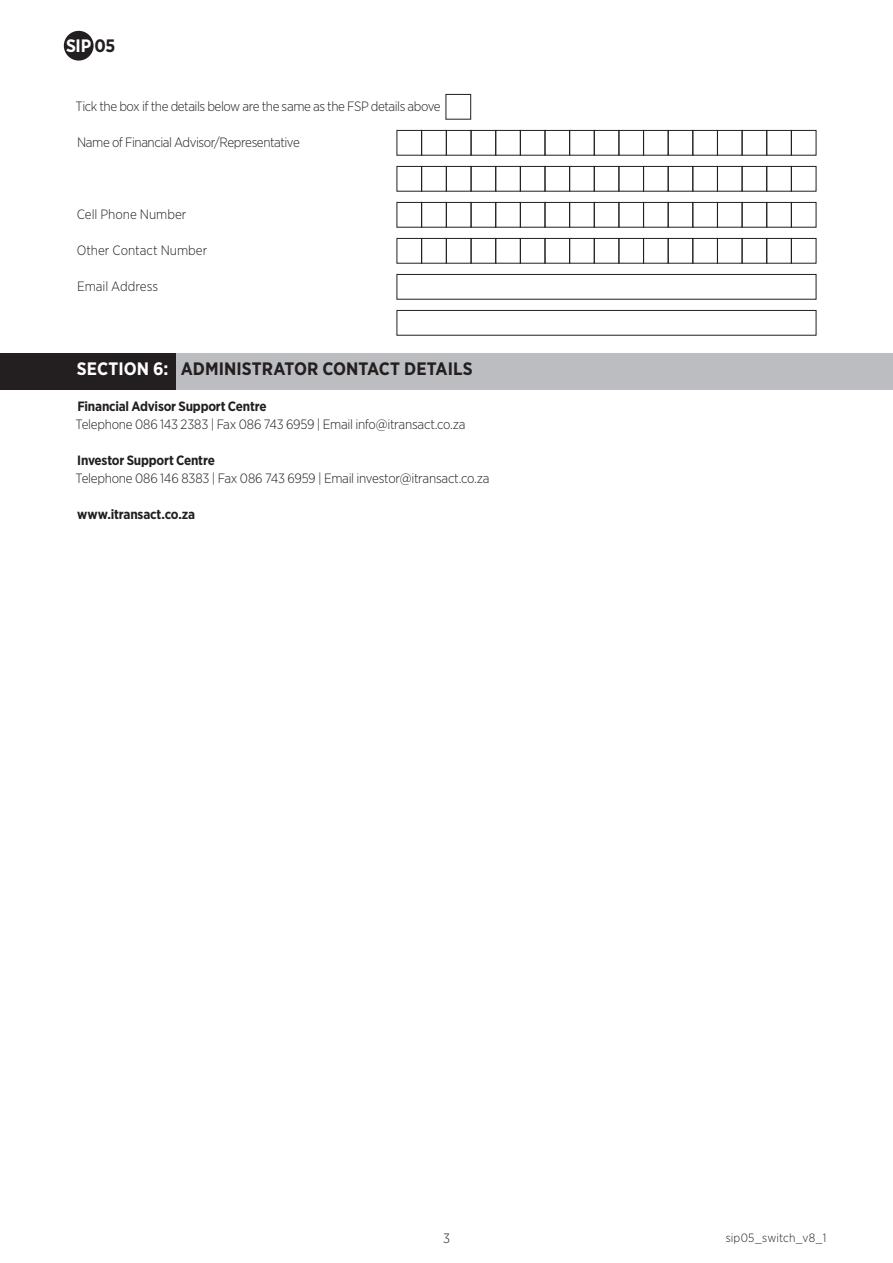
<style>
.page{position:relative;width:893px;height:1263px;background:#fff}
.page>*{position:absolute;margin:0;border:0;box-sizing:border-box;transform-origin:0 0}
.Sub_Heading{font:700 18px "Gotham Narrow";letter-spacing:.005em;color:#231f20}
.t1{font:700 18px "Gotham Narrow";color:#fff}
.Paragraph{font:300 13.5px "Gotham Narrow";letter-spacing:-.02em;color:#231f20}
.Terms_and_Conditions{font:300 13.5px "Gotham Narrow";letter-spacing:-.035em;color:#231f20}
.Paragraph-2{font:700 13.5px "Gotham Narrow";letter-spacing:-.015em;color:#231f20}
.Paragraph-3{font:300 13.5px "Gotham Narrow";color:#231f20}
.t2{font:300 12px "Gotham Narrow";letter-spacing:.01em;color:#231f20}
.s1{color:#231f20}
.s2{color:#fff}
</style>
<div class="page">
<div style="left:64px;top:31px;width:30px;height:30px;background:#231f20;border-radius:50%"></div>
<div style="left:0;top:353px;width:893px;height:36px;background:#bcbdc0"></div>
<div style="left:0;top:353px;width:175px;height:36px;background:#231f20"></div>
<div style="left:446px;top:94px;width:25px;height:26px;border:1px solid #231f20"></div>
<div style="left:618px;top:130px;width:26px;height:26px;border:1px solid #231f20"></div>
<div style="left:520px;top:130px;width:25px;height:26px;border:1px solid #231f20"></div>
<div style="left:446px;top:130px;width:25px;height:26px;border:1px solid #231f20"></div>
<div style="left:471px;top:130px;width:25px;height:26px;border:1px solid #231f20"></div>
<div style="left:495px;top:130px;width:26px;height:26px;border:1px solid #231f20"></div>
<div style="left:545px;top:130px;width:25px;height:26px;border:1px solid #231f20"></div>
<div style="left:569px;top:130px;width:26px;height:26px;border:1px solid #231f20"></div>
<div style="left:742px;top:130px;width:25px;height:26px;border:1px solid #231f20"></div>
<div style="left:643px;top:130px;width:26px;height:26px;border:1px solid #231f20"></div>
<div style="left:668px;top:130px;width:25px;height:26px;border:1px solid #231f20"></div>
<div style="left:692px;top:130px;width:26px;height:26px;border:1px solid #231f20"></div>
<div style="left:766px;top:130px;width:26px;height:26px;border:1px solid #231f20"></div>
<div style="left:791px;top:130px;width:25px;height:26px;border:1px solid #231f20"></div>
<div style="left:594px;top:130px;width:25px;height:26px;border:1px solid #231f20"></div>
<div style="left:717px;top:130px;width:25px;height:26px;border:1px solid #231f20"></div>
<div style="left:421px;top:130px;width:26px;height:26px;border:1px solid #231f20"></div>
<div style="left:397px;top:130px;width:25px;height:26px;border:1px solid #231f20"></div>
<div style="left:618px;top:166px;width:26px;height:26px;border:1px solid #231f20"></div>
<div style="left:520px;top:166px;width:25px;height:26px;border:1px solid #231f20"></div>
<div style="left:446px;top:166px;width:25px;height:26px;border:1px solid #231f20"></div>
<div style="left:471px;top:166px;width:25px;height:26px;border:1px solid #231f20"></div>
<div style="left:495px;top:166px;width:26px;height:26px;border:1px solid #231f20"></div>
<div style="left:545px;top:166px;width:25px;height:26px;border:1px solid #231f20"></div>
<div style="left:569px;top:166px;width:26px;height:26px;border:1px solid #231f20"></div>
<div style="left:742px;top:166px;width:25px;height:26px;border:1px solid #231f20"></div>
<div style="left:643px;top:166px;width:26px;height:26px;border:1px solid #231f20"></div>
<div style="left:668px;top:166px;width:25px;height:26px;border:1px solid #231f20"></div>
<div style="left:692px;top:166px;width:26px;height:26px;border:1px solid #231f20"></div>
<div style="left:766px;top:166px;width:26px;height:26px;border:1px solid #231f20"></div>
<div style="left:791px;top:166px;width:25px;height:26px;border:1px solid #231f20"></div>
<div style="left:594px;top:166px;width:25px;height:26px;border:1px solid #231f20"></div>
<div style="left:717px;top:166px;width:25px;height:26px;border:1px solid #231f20"></div>
<div style="left:421px;top:166px;width:26px;height:26px;border:1px solid #231f20"></div>
<div style="left:397px;top:166px;width:25px;height:26px;border:1px solid #231f20"></div>
<div style="left:618px;top:202px;width:26px;height:26px;border:1px solid #231f20"></div>
<div style="left:520px;top:202px;width:25px;height:26px;border:1px solid #231f20"></div>
<div style="left:446px;top:202px;width:25px;height:26px;border:1px solid #231f20"></div>
<div style="left:471px;top:202px;width:25px;height:26px;border:1px solid #231f20"></div>
<div style="left:495px;top:202px;width:26px;height:26px;border:1px solid #231f20"></div>
<div style="left:545px;top:202px;width:25px;height:26px;border:1px solid #231f20"></div>
<div style="left:569px;top:202px;width:26px;height:26px;border:1px solid #231f20"></div>
<div style="left:742px;top:202px;width:25px;height:26px;border:1px solid #231f20"></div>
<div style="left:643px;top:202px;width:26px;height:26px;border:1px solid #231f20"></div>
<div style="left:668px;top:202px;width:25px;height:26px;border:1px solid #231f20"></div>
<div style="left:692px;top:202px;width:26px;height:26px;border:1px solid #231f20"></div>
<div style="left:766px;top:202px;width:26px;height:26px;border:1px solid #231f20"></div>
<div style="left:791px;top:202px;width:25px;height:26px;border:1px solid #231f20"></div>
<div style="left:594px;top:202px;width:25px;height:26px;border:1px solid #231f20"></div>
<div style="left:717px;top:202px;width:25px;height:26px;border:1px solid #231f20"></div>
<div style="left:421px;top:202px;width:26px;height:26px;border:1px solid #231f20"></div>
<div style="left:397px;top:202px;width:25px;height:26px;border:1px solid #231f20"></div>
<div style="left:618px;top:238px;width:26px;height:26px;border:1px solid #231f20"></div>
<div style="left:520px;top:238px;width:25px;height:26px;border:1px solid #231f20"></div>
<div style="left:446px;top:238px;width:25px;height:26px;border:1px solid #231f20"></div>
<div style="left:471px;top:238px;width:25px;height:26px;border:1px solid #231f20"></div>
<div style="left:495px;top:238px;width:26px;height:26px;border:1px solid #231f20"></div>
<div style="left:545px;top:238px;width:25px;height:26px;border:1px solid #231f20"></div>
<div style="left:569px;top:238px;width:26px;height:26px;border:1px solid #231f20"></div>
<div style="left:742px;top:238px;width:25px;height:26px;border:1px solid #231f20"></div>
<div style="left:643px;top:238px;width:26px;height:26px;border:1px solid #231f20"></div>
<div style="left:668px;top:238px;width:25px;height:26px;border:1px solid #231f20"></div>
<div style="left:692px;top:238px;width:26px;height:26px;border:1px solid #231f20"></div>
<div style="left:766px;top:238px;width:26px;height:26px;border:1px solid #231f20"></div>
<div style="left:791px;top:238px;width:25px;height:26px;border:1px solid #231f20"></div>
<div style="left:594px;top:238px;width:25px;height:26px;border:1px solid #231f20"></div>
<div style="left:717px;top:238px;width:25px;height:26px;border:1px solid #231f20"></div>
<div style="left:421px;top:238px;width:26px;height:26px;border:1px solid #231f20"></div>
<div style="left:397px;top:238px;width:25px;height:26px;border:1px solid #231f20"></div>
<div style="left:397px;top:274px;width:419px;height:26px;border:1px solid #231f20"></div>
<div style="left:397px;top:310px;width:419px;height:26px;border:1px solid #231f20"></div>
<h1 class="t1" style="left:66px;top:34px;width:51px">SIP <span class="s1">05</span></h1>
<p class="Terms_and_Conditions" style="left:76px;top:98px;width:367px">Tick the box if the details below are the same as the FSP details above</p>
<p class="Terms_and_Conditions" style="left:77px;top:134px;width:224px">Name of Financial Advisor/Representative</p>
<p class="Paragraph-3" style="left:77px;top:206px;width:111px">Cell Phone Number</p>
<p class="Paragraph-3" style="left:77px;top:242px;width:132px">Other Contact Number</p>
<p class="Paragraph" style="left:77px;top:278px;width:83px">Email Address</p>
<p class="Sub_Heading" style="left:77px;top:357px;width:397px"><span class="s2">SECTION 6:</span> ADMINISTRATOR CONTACT DETAILS</p>
<p class="Paragraph-2" style="left:77px;top:397px;width:191px">Financial Advisor Support Centre</p>
<p class="Paragraph" style="left:76px;top:416px;width:391px">Telephone 086 143 2383 | Fax 086 743 6959 | Email info@itransact.co.za</p>
<p class="Paragraph-2" style="left:77px;top:451px;width:139px">Investor Support Centre</p>
<p class="Paragraph" style="left:76px;top:470px;width:415px">Telephone 086 146 8383 | Fax 086 743 6959 | Email investor@itransact.co.za</p>
<p class="Paragraph-2" style="left:77px;top:505px;width:119px">www.itransact.co.za</p>
<p class="Paragraph" style="left:443px;top:1230px;width:8px">3</p>
<p class="t2" style="left:726px;top:1230px;width:102px">sip05_switch_v8_1</p>
</div>
